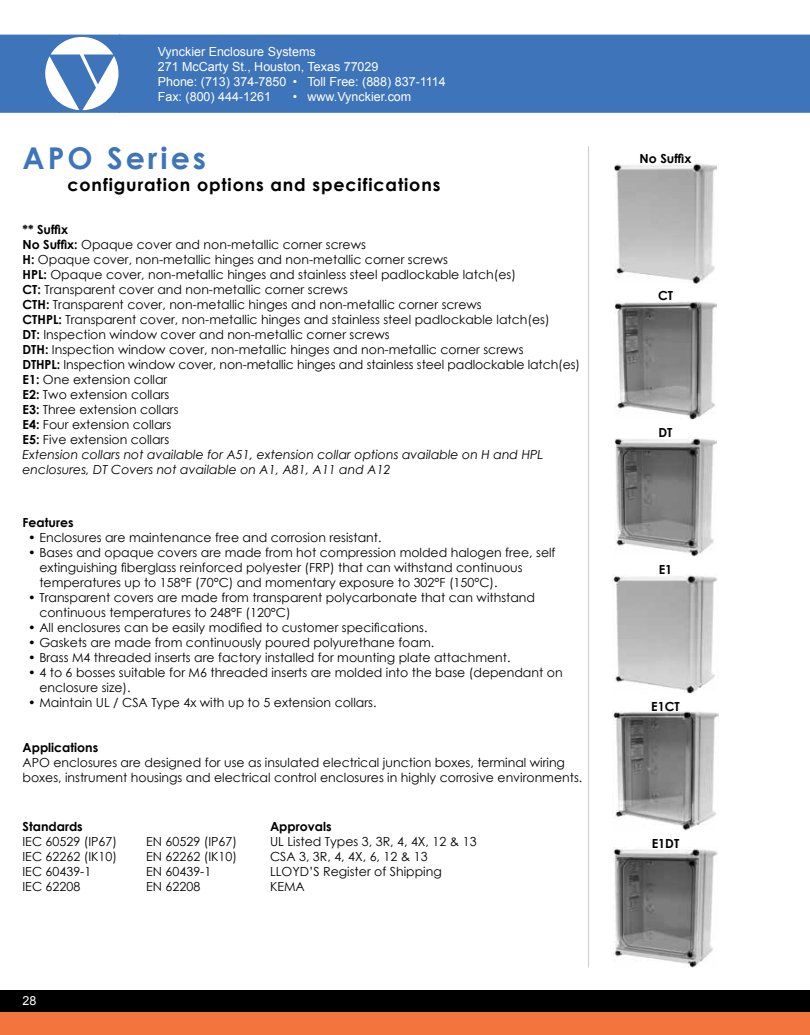
<style>
.page{position:relative;width:810px;height:1035px;background:#fff}
.page>*{position:absolute;margin:0;border:0;box-sizing:border-box;transform-origin:0 0}
.t1{font:700 30px "Century Gothic";letter-spacing:.1em;color:#3e74b9}
.t2{font:700 17.5px "Century Gothic";letter-spacing:.05em;color:#000}
.t3{font:12.5px/15px "Century Gothic";color:#000}
.t4{font:12.5px/15px "Arial";color:#fff}
.t5{font:700 12.5px "Century Gothic";color:#000}
.s1{font-weight:700}
.s2{font-style:italic}
</style>
<div class="page">
<div style="left:0;top:990px;width:810px;height:45px;background:#000"></div>
<div style="left:120px;top:35px;width:689px;height:78px;background:#3d74ba"></div>
<svg style="left:0;top:35px;width:120px;height:78px"></svg>
<svg style="left:809px;top:35px;width:1px;height:78px"></svg>
<img style="left:615px;top:163px;width:101px;height:120px">
<img style="left:615px;top:301px;width:101px;height:119px">
<img style="left:615px;top:437px;width:101px;height:120px">
<img style="left:612px;top:574px;width:106px;height:120px">
<img style="left:613px;top:711px;width:105px;height:120px">
<img style="left:613px;top:848px;width:105px;height:120px">
<div style="left:0;top:1012px;width:810px;height:23px;background:#f4743e"></div>
<hr style="left:588px;top:146px;width:1px;height:821px;background:#d1d3d4">
<p class="t4" style="left:158px;top:44px;width:290px">Vynckier Enclosure Systems<br>271 McCarty St., Houston, Texas 77029<br>Phone: (713) 374-7850 • Toll Free: (888) 837-1114<br>Fax: (800) 444-1261</p>
<p class="t4" style="left:293px;top:89px;width:120px">• www.Vynckier.com</p>
<h1 class="t1" style="left:22px;top:135px;width:185px">APO Series</h1>
<h2 class="t2" style="left:68px;top:172px;width:374px">configuration options and specifications</h2>
<p class="t3" style="left:22px;top:222px;width:559px"><span class="s1">** Suffix<br>No Suffix:</span> Opaque cover and non-metallic corner screws<br><span class="s1">H:</span> Opaque cover, non-metallic hinges and non-metallic corner screws<br><span class="s1">HPL:</span> Opaque cover, non-metallic hinges and stainless steel padlockable latch(es)<br><span class="s1">CT:</span> Transparent cover and non-metallic corner screws<br><span class="s1">CTH:</span> Transparent cover, non-metallic hinges and non-metallic corner screws<br><span class="s1">CTHPL:</span> Transparent cover, non-metallic hinges and stainless steel padlockable latch(es)<br><span class="s1">DT:</span> Inspection window cover and non-metallic corner screws<br><span class="s1">DTH:</span> Inspection window cover, non-metallic hinges and non-metallic corner screws<br><span class="s1">DTHPL:</span> Inspection window cover, non-metallic hinges and stainless steel padlockable latch(es)<br><span class="s1">E1:</span> One extension collar<br><span class="s1">E2:</span> Two extension collars<br><span class="s1">E3:</span> Three extension collars<br><span class="s1">E4:</span> Four extension collars<br><span class="s1">E5:</span> Five extension collars<br><span class="s2">Extension collars not available for A51, extension collar options available on H and HPL enclosures, DT Covers not available on A1, A81, A11 and A12</span></p>
<p class="t5" style="left:23px;top:513px;width:52px">Features</p>
<p class="t3" style="left:28px;top:530px;width:355px">• Enclosures are maintenance free and corrosion resistant.</p>
<p class="t3" style="left:39px;top:545px;width:518px;text-indent:-11px">• Bases and opaque covers are made from hot compression molded halogen free, self extinguishing fiberglass reinforced polyester (FRP) that can withstand continuous temperatures up to 158°F (70°C) and momentary exposure to 302°F (150°C).</p>
<p class="t3" style="left:39px;top:590px;width:497px;text-indent:-11px">• Transparent covers are made from transparent polycarbonate that can withstand continuous temperatures to 248°F (120°C)</p>
<p class="t3" style="left:28px;top:620px;width:401px">• All enclosures can be easily modified to customer specifications.</p>
<p class="t3" style="left:28px;top:635px;width:408px">• Gaskets are made from continuously poured polyurethane foam.</p>
<p class="t3" style="left:28px;top:650px;width:484px">• Brass M4 threaded inserts are factory installed for mounting plate attachment.</p>
<p class="t3" style="left:39px;top:665px;width:525px;text-indent:-11px">• 4 to 6 bosses suitable for M6 threaded inserts are molded into the base (dependant on enclosure size).</p>
<p class="t3" style="left:28px;top:695px;width:350px">• Maintain UL / CSA Type 4x with up to 5 extension collars.</p>
<p class="t5" style="left:23px;top:738px;width:77px">Applications</p>
<p class="t3" style="left:23px;top:755px;width:561px">APO enclosures are designed for use as insulated electrical junction boxes, terminal wiring boxes, instrument housings and electrical control enclosures in highly corrosive environments.</p>
<p class="t5" style="left:23px;top:817px;width:62px">Standards</p>
<p class="t3" style="left:23px;top:833px;width:96px">IEC 60529 (IP67)<br>IEC 62262 (IK10)<br>IEC 60439-1<br>IEC 62208</p>
<p class="t3" style="left:146px;top:833px;width:92px">EN 60529 (IP67)<br>EN 62262 (IK10)<br>EN 60439-1<br>EN 62208</p>
<p class="t5" style="left:270px;top:817px;width:63px">Approvals</p>
<p class="t3" style="left:270px;top:833px;width:208px">UL Listed Types 3, 3R, 4, 4X, 12 &amp; 13<br>CSA 3, 3R, 4, 4X, 6, 12 &amp; 13<br>LLOYD’S Register of Shipping<br>KEMA</p>
<p class="t4" style="left:22px;top:993px;width:15px">28</p>
<p class="t5" style="left:640px;top:149px;width:53px">No Suffix</p>
<p class="t5" style="left:658px;top:286px;width:16px">CT</p>
<p class="t5" style="left:659px;top:423px;width:16px">DT</p>
<p class="t5" style="left:659px;top:560px;width:15px">E1</p>
<p class="t5" style="left:651px;top:697px;width:30px">E1CT</p>
<p class="t5" style="left:652px;top:834px;width:29px">E1DT</p>
</div>
